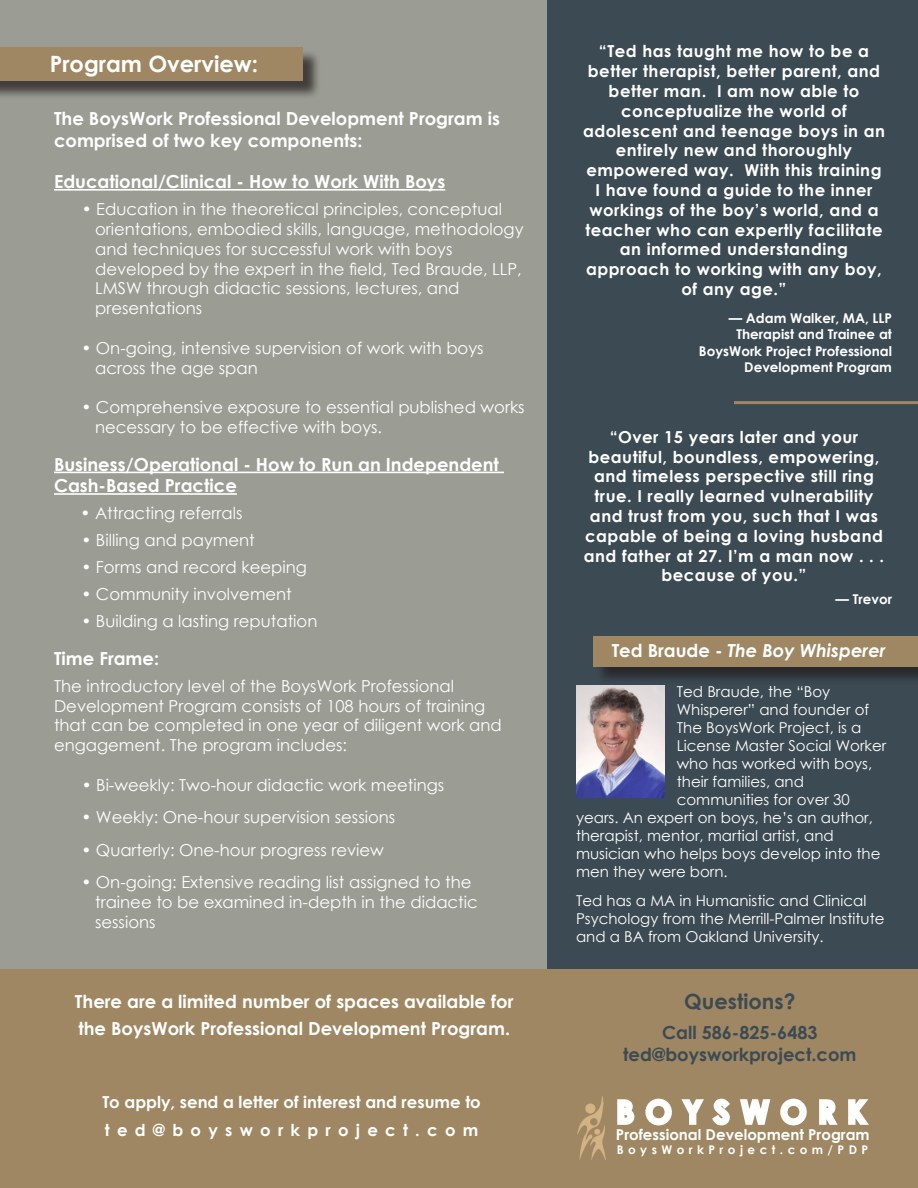
<style>
.page{position:relative;width:918px;height:1188px;background:#fff}
.page>*{position:absolute;margin:0;border:0;box-sizing:border-box;transform-origin:0 0}
.t1{font:700 31.5px "Century Gothic";letter-spacing:.35em;color:#fff}
.t2{font:700 22.5px "Century Gothic";color:#fff}
.t3{font:700 21px "Century Gothic";color:#3c4a53}
.t4{font:700 18px/21.6px "Century Gothic";color:#fff}
.t5{font:700 18px "Century Gothic";color:#3c4a53}
.t6{font:italic 700 18px "Century Gothic";color:#fff}
.t7{font:16.5px/19.8px "Century Gothic";color:#fff}
.t8{font:700 16.5px/19.8px "Century Gothic";letter-spacing:.03em;color:#fff;text-align:center}
.t9{font:700 16.5px "Century Gothic";color:#fff}
.t10{font:700 16.5px "Century Gothic";letter-spacing:.44em;color:#fff}
.t11{font:15px/18px "Century Gothic";color:#fff}
.t12{font:700 15px "Century Gothic";color:#fff}
.t13{font:700 13.5px "Century Gothic";color:#fff}
.t14{font:700 12px "Century Gothic";letter-spacing:.37em;color:#fff}
.s1{font-weight:700}
.s2{font-style:normal}
</style>
<div class="page">
<div style="left:0;top:0;width:651px;height:993px;background:#9b9c94"></div>
<div style="left:548px;top:0;width:370px;height:1143px;background:#3c4a53"></div>
<div style="left:596px;top:638px;width:322px;height:47px;background:#231f20;opacity:.75"></div>
<div style="left:593px;top:636px;width:325px;height:30px;background:#9e8762"></div>
<img style="left:576px;top:686px;width:88px;height:111px">
<div style="left:0;top:970px;width:918px;height:218px;background:#9e8762"></div>
<hr style="left:734px;top:401px;width:184px;height:3px;background:#9e8762">
<div style="left:0;top:50px;width:321px;height:49px;background:#231f20;opacity:.75"></div>
<div style="left:0;top:47px;width:302px;height:34px;background:#9e8762"></div>
<hr style="left:54px;top:189px;width:391px;height:2px;background:#fff">
<hr style="left:54px;top:472px;width:450px;height:1px;background:#fff">
<hr style="left:54px;top:493px;width:183px;height:2px;background:#fff">
<img style="left:577px;top:1096px;width:29px;height:64px">
<svg style="left:617px;top:1099px;width:18px;height:26px"></svg>
<svg style="left:645px;top:1098px;width:85px;height:28px"></svg>
<svg style="left:740px;top:1099px;width:31px;height:26px"></svg>
<svg style="left:780px;top:1098px;width:27px;height:28px"></svg>
<svg style="left:819px;top:1099px;width:19px;height:26px"></svg>
<svg style="left:848px;top:1099px;width:21px;height:26px"></svg>
<p class="t2" style="left:50px;top:47px;width:210px">Program Overview:</p>
<p class="t4" style="left:54px;top:107px;width:448px">The BoysWork Professional Development Program is comprised of two key components:</p>
<p class="t4" style="left:54px;top:170px;width:393px">Educational/Clinical - How to Work With Boys</p>
<p class="t7" style="left:95px;top:199px;width:430px;text-indent:-13px">• Education in the theoretical principles, conceptual orientations, embodied skills, language, methodology and techniques for successful work with boys</p>
<p class="t7" style="left:95px;top:258px;width:428px">developed by the expert in the field, Ted Braude, LLP,<br>LMSW through didactic sessions, lectures, and</p>
<p class="t7" style="left:95px;top:298px;width:109px">presentations</p>
<p class="t7" style="left:95px;top:338px;width:390px;text-indent:-14px">• On-going, intensive supervision of work with boys across the age span</p>
<p class="t7" style="left:95px;top:397px;width:431px;text-indent:-14px">• Comprehensive exposure to essential published works necessary to be effective with boys.</p>
<p class="t4" style="left:54px;top:453px;width:446px">Business/Operational - How to Run an Independent<br>Cash-Based Practice</p>
<p class="t7" style="left:80px;top:503px;width:164px">• Attracting referrals</p>
<p class="t7" style="left:81px;top:530px;width:175px">• Billing and payment</p>
<p class="t7" style="left:81px;top:557px;width:227px">• Forms and record keeping</p>
<p class="t7" style="left:81px;top:584px;width:212px">• Community involvement</p>
<p class="t7" style="left:81px;top:611px;width:238px">• Building a lasting reputation</p>
<p class="t4" style="left:54px;top:647px;width:107px">Time Frame:</p>
<p class="t7" style="left:54px;top:676px;width:402px">The introductory level of the BoysWork Professional</p>
<p class="t7" style="left:54px;top:696px;width:433px">Development Program consists of 108 hours of training</p>
<p class="t7" style="left:54px;top:715px;width:449px">that can be completed in one year of diligent work and</p>
<p class="t7" style="left:54px;top:735px;width:295px">engagement. The program includes:</p>
<p class="t7" style="left:82px;top:775px;width:364px"><span class="s1">•</span> Bi-weekly: Two-hour didactic work meetings</p>
<p class="t7" style="left:81px;top:807px;width:315px">• Weekly: One-hour supervision sessions</p>
<p class="t7" style="left:81px;top:840px;width:304px">• Quarterly: One-hour progress review</p>
<p class="t7" style="left:81px;top:872px;width:392px">• On-going: Extensive reading list assigned to the</p>
<p class="t7" style="left:95px;top:892px;width:384px">trainee to be examined in-depth in the didactic</p>
<p class="t7" style="left:95px;top:912px;width:62px">sessions</p>
<p class="t4" style="left:75px;top:990px;width:440px">There are a limited number of spaces available for</p>
<p class="t4" style="left:78px;top:1017px;width:433px">the BoysWork Professional Development Program.</p>
<p class="t9" style="left:102px;top:1089px;width:380px">To apply, send a letter of interest and resume to</p>
<p class="t10" style="left:105px;top:1118px;width:375px">ted@boysworkproject.com</p>
<p class="t8" style="left:599px;top:41px;width:272px">“Ted has taught me how to be a</p>
<p class="t8" style="left:588px;top:61px;width:294px">better therapist, better parent, and better man. I am now able to</p>
<p class="t8" style="left:621px;top:100px;width:227px">conceptualize the world of</p>
<p class="t8" style="left:583px;top:120px;width:303px">adolescent and teenage boys in an entirely new and thoroughly</p>
<p class="t8" style="left:585px;top:160px;width:299px">empowered way. With this training<br>I have found a guide to the inner workings of the boy’s world, and a teacher who can expertly facilitate an informed understanding</p>
<p class="t8" style="left:586px;top:259px;width:297px">approach to working with any boy, of any age.”</p>
<p class="t13" style="left:729px;top:308px;width:165px">— Adam Walker, MA, LLP</p>
<p class="t13" style="left:736px;top:324px;width:157px">Therapist and Trainee at</p>
<p class="t13" style="left:699px;top:340px;width:195px">BoysWork Project Professional</p>
<p class="t13" style="left:744px;top:357px;width:149px">Development Program</p>
<p class="t8" style="left:610px;top:426px;width:250px">“Over 15 years later and your</p>
<p class="t8" style="left:588px;top:446px;width:293px;text-align:left">beautiful, boundless, empowering, and timeless perspective still ring true. I really learned vulnerability and trust from you, such that I was</p>
<p class="t8" style="left:584px;top:525px;width:302px">capable of being a loving husband and father at 27. I’m a man now . . . because of you.”</p>
<p class="t13" style="left:836px;top:588px;width:58px">— Trevor</p>
<p class="t6" style="left:612px;top:637px;width:275px"><span class="s2">Ted Braude -</span> The Boy Whisperer</p>
<p class="t11" style="left:677px;top:682px;width:155px">Ted Braude, the “Boy</p>
<p class="t11" style="left:677px;top:700px;width:211px">Whisperer” and founder of<br>The BoysWork Project, is a<br>License Master Social Worker who has worked with boys, their families, and</p>
<p class="t11" style="left:576px;top:790px;width:298px;text-indent:101px">communities for over 30 years. An expert on boys, he’s an author, therapist, mentor, martial artist, and</p>
<p class="t11" style="left:576px;top:844px;width:306px">musician who helps boys develop into the men they were born.</p>
<p class="t11" style="left:576px;top:891px;width:310px">Ted has a MA in Humanistic and Clinical<br>Psychology from the Merrill-Palmer Institute and a BA from Oakland University.</p>
<p class="t3" style="left:684px;top:985px;width:113px">Questions?</p>
<p class="t5" style="left:662px;top:1019px;width:157px">Call 586-825-6483</p>
<p class="t5" style="left:623px;top:1041px;width:235px">ted@boysworkproject.com</p>
<p class="t1" style="left:616px;top:1088px;width:252px">BOYSWORK</p>
<p class="t14" style="left:617px;top:1140px;width:253px">BoysWorkProject.com/PDP</p>
<p class="t12" style="left:616px;top:1123px;width:255px">Professional Development Program</p>
</div>
